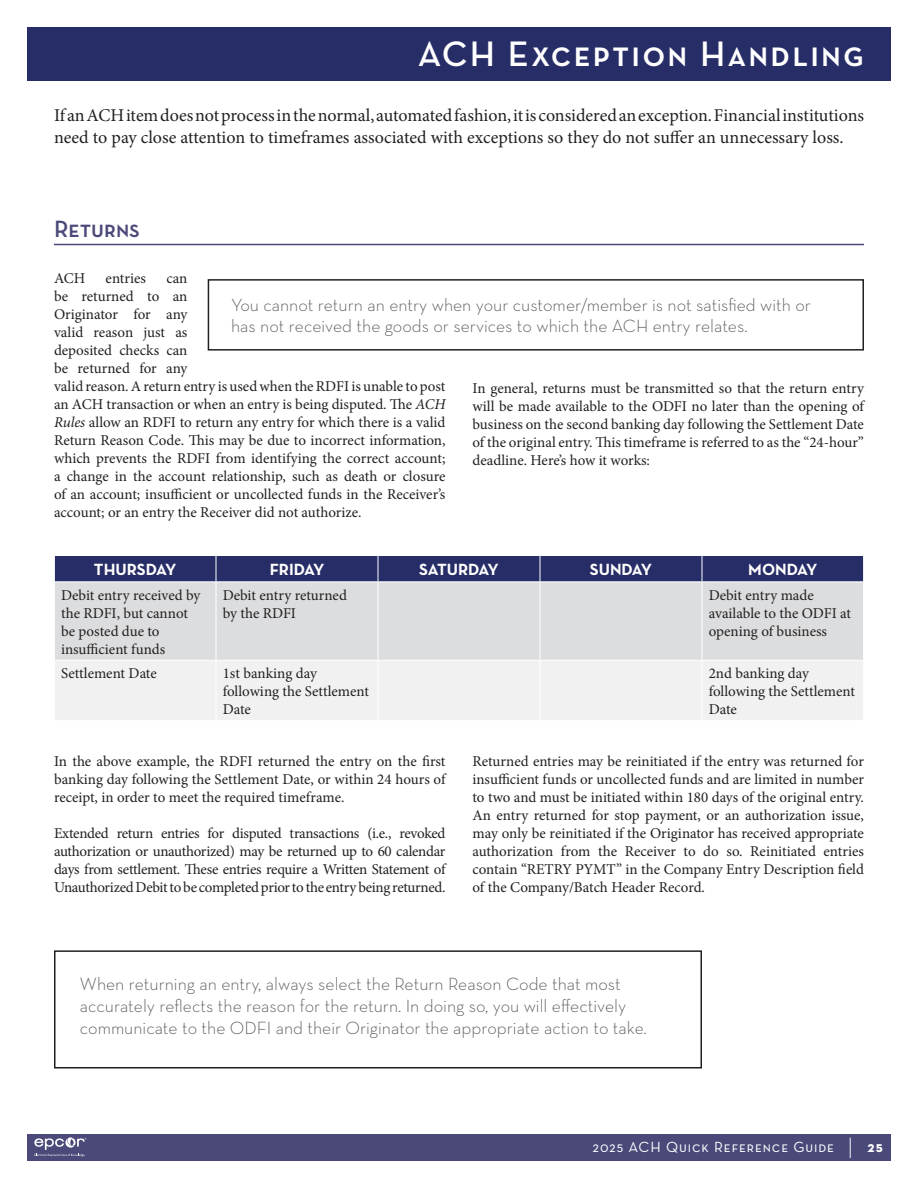
<style>
.page{position:relative;width:918px;height:1188px;background:#fff}
.page>*{position:absolute;margin:0;border:0;box-sizing:border-box;transform-origin:0 0}
.page_head_right{font:600 36px "Neutraface Text";letter-spacing:.06em;color:#fff}
.Section_Heads{font:600 24px "Neutraface Text";color:#4a497a}
.call_out_text{font:300 18px/21.6px "Neutraface Text";color:#58595b}
.Page_Intro_Paragraph{font:18px/21.6px "Minion Pro";color:#231f20}
.Table_Head{font:700 16.5px "Neutraface Text";color:#fff}
.Table_Head-2{font:700 16.5px "Neutraface Text";letter-spacing:-.02em;color:#fff}
.Main_Body_Copy{font:15px/18px "Minion Pro";color:#231f20;text-align:justify}
.table_body_left{font:15px/18px "Minion Pro";color:#231f20}
.t1{font:15px "Neutraface Text";letter-spacing:.06em;color:#fff}
.s1{font-style:italic}
.s2{font-weight:300;font-size:24px}
.s3{font-weight:700}
</style>
<div class="page">
<div style="left:27px;top:27px;width:864px;height:54px;background:#272d67"></div>
<div style="left:27px;top:1134px;width:864px;height:27px;background:#4a497a"></div>
<svg style="left:34px;top:1137px;width:53px;height:20px"></svg>
<hr style="left:54px;top:244px;width:810px;height:1px;background:#4a497a">
<div style="left:208px;top:279px;width:656px;height:72px;border:2px solid #231f20"></div>
<div style="left:55px;top:582px;width:808px;height:78px;background:#dcddde"></div>
<div style="left:55px;top:661px;width:808px;height:59px;background:#f1f1f2"></div>
<div style="left:54px;top:556px;width:810px;height:25px;background:#272d67"></div>
<hr style="left:216px;top:582px;width:1px;height:78px;background:#fff">
<hr style="left:378px;top:582px;width:1px;height:78px;background:#fff">
<hr style="left:540px;top:582px;width:1px;height:78px;background:#fff">
<hr style="left:702px;top:582px;width:1px;height:78px;background:#fff">
<hr style="left:216px;top:661px;width:1px;height:59px;background:#fff">
<hr style="left:378px;top:661px;width:1px;height:59px;background:#fff">
<hr style="left:540px;top:661px;width:1px;height:59px;background:#fff">
<hr style="left:702px;top:661px;width:1px;height:59px;background:#fff">
<div style="left:54px;top:950px;width:648px;height:119px;border:2px solid #231f20"></div>
<p class="page_head_right" style="left:418px;top:31px;width:448px">ACH Exception Handling</p>
<p class="Page_Intro_Paragraph" style="left:54px;top:105px;width:812px">If an ACH item does not process in the normal, automated fashion, it is considered an exception. Financial institutions need to pay close attention to timeframes associated with exceptions so they do not suffer an unnecessary loss.</p>
<h1 class="Section_Heads" style="left:54px;top:214px;width:87px">Returns</h1>
<p class="Main_Body_Copy" style="left:54px;top:269px;width:33px">ACH</p>
<p class="Main_Body_Copy" style="left:106px;top:269px;width:42px">entries</p>
<p class="Main_Body_Copy" style="left:54px;top:269px;width:393px;text-align:left;text-indent:112px">can<br>be returned to an<br>Originator for any<br>valid reason just as<br>deposited checks can<br>be returned for any<br>valid reason. A return entry is used when the RDFI is unable to post an ACH transaction or when an entry is being disputed. The <span class="s1">ACH Rules</span> allow an RDFI to return any entry for which there is a valid Return Reason Code. This may be due to incorrect information, which prevents the RDFI from identifying the correct account; a change in the account relationship, such as death or closure of an account; insufficient or uncollected funds in the Receiver’s account; or an entry the Receiver did not authorize.</p>
<p class="call_out_text" style="left:231px;top:293px;width:581px">You cannot return an entry when your customer/member is not satisfied with or has not received the goods or services to which the ACH entry relates.</p>
<p class="Main_Body_Copy" style="left:472px;top:379px;width:393px">In general, returns must be transmitted so that the return entry will be made available to the ODFI no later than the opening of business on the second banking day following the Settlement Date of the original entry. This timeframe is referred to as the “24-hour” deadline. Here’s how it works:</p>
<p class="Table_Head" style="left:94px;top:559px;width:84px">THURSDAY</p>
<p class="Table_Head" style="left:270px;top:559px;width:56px">FRIDAY</p>
<p class="Table_Head-2" style="left:419px;top:559px;width:81px">SATURDAY</p>
<p class="Table_Head" style="left:590px;top:559px;width:64px">SUNDAY</p>
<p class="Table_Head" style="left:748px;top:559px;width:71px">MONDAY</p>
<p class="table_body_left" style="left:61px;top:586px;width:141px">Debit entry received by the RDFI, but cannot be posted due to insufficient funds</p>
<p class="table_body_left" style="left:223px;top:586px;width:126px">Debit entry returned by the RDFI</p>
<p class="table_body_left" style="left:709px;top:586px;width:144px">Debit entry made available to the ODFI at opening of business</p>
<p class="table_body_left" style="left:61px;top:664px;width:97px">Settlement Date</p>
<p class="table_body_left" style="left:223px;top:664px;width:148px">1st banking day following the Settlement<br>Date</p>
<p class="table_body_left" style="left:709px;top:664px;width:148px">2nd banking day following the Settlement<br>Date</p>
<p class="Main_Body_Copy" style="left:54px;top:752px;width:393px">In the above example, the RDFI returned the entry on the first banking day following the Settlement Date, or within 24 hours of receipt, in order to meet the required timeframe.</p>
<p class="Main_Body_Copy" style="left:54px;top:824px;width:393px">Extended return entries for disputed transactions (i.e., revoked authorization or unauthorized) may be returned up to 60 calendar days from settlement. These entries require a Written Statement of Unauthorized Debit to be completed prior to the entry being returned.</p>
<p class="Main_Body_Copy" style="left:472px;top:752px;width:393px">Returned entries may be reinitiated if the entry was returned for insufficient funds or uncollected funds and are limited in number to two and must be initiated within 180 days of the original entry.<br>An entry returned for stop payment, or an authorization issue, may only be reinitiated if the Originator has received appropriate authorization from the Receiver to do so. Reinitiated entries contain “RETRY PYMT” in the Company Entry Description field of the Company/Batch Header Record.</p>
<p class="call_out_text" style="left:80px;top:973px;width:568px">When returning an entry, always select the Return Reason Code that most accurately reflects the reason for the return. In doing so, you will effectively communicate to the ODFI and their Originator the appropriate action to take.</p>
<p class="t1" style="left:593px;top:1138px;width:292px">2025 ACH Quick Reference Guide <span class="s2">|</span> <span class="s3">25</span></p>
</div>
